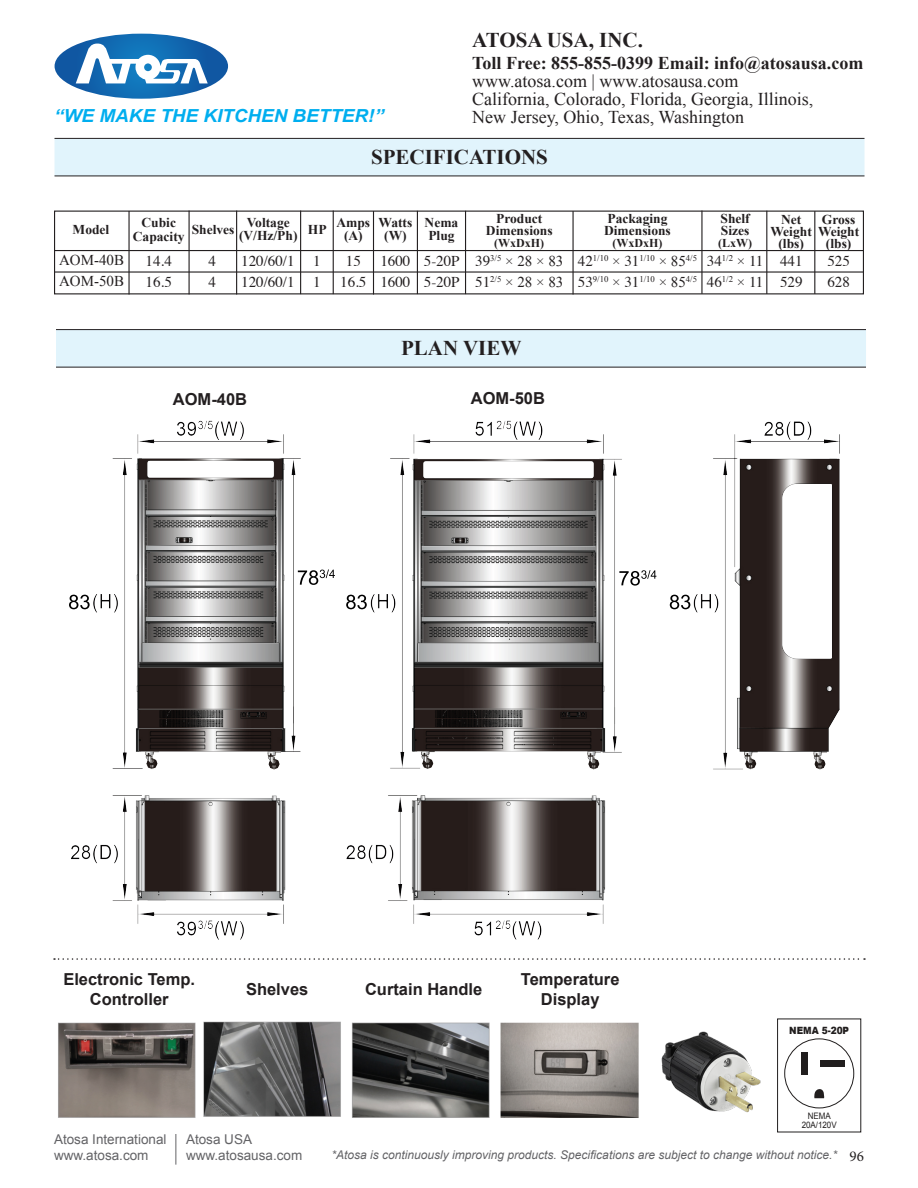
<style>
.page{position:relative;width:918px;height:1188px;background:#fff}
.page>*{position:absolute;margin:0;border:0;box-sizing:border-box;transform-origin:0 0}
.t1{font:700 21px "Times New Roman";color:#231f20}
.t2{font:18px/18px "Times New Roman";color:#231f20}
.t3{font:700 18px "Times New Roman";color:#231f20}
.t4{font:italic 700 18px "Arial";color:#00aeef;scale:1.05 1}
.Part_Numbers{font:700 16.5px/19.8px "Arial";color:#231f20;text-align:center}
.TableBody10{font:15px "Times";color:#231f20}
.TableBody10-2{font:15px "Times New Roman";color:#231f20}
.t5{font:15px "Minion Pro";color:#231f20}
.Table_Heading_10ptTimesNR{font:700 13.5px/12px "Times New Roman";color:#231f20;text-align:center}
.t6{font:13.5px "Arial";color:#636366}
.t7{font:italic 12px "Arial";color:#636366}
.Table_Heading_10ptTimesNR-2{font:700 12px "Times New Roman";color:#231f20}
.t8{font:900 10.05px "Arial";letter-spacing:-.005em;color:#211e1e;scale:.9 1}
.t9{font:8.85px/9.6px "Arial";letter-spacing:-.005em;color:#211e1e;text-align:center;scale:.9 1}
.TableBody10-3{font:8.7px "Times New Roman";color:#231f20}
.s1{font-family:"Times"}
.s2{font-family:"Times";font-size:15px}
.s3{font-size:15px}
.s4{font-family:"Times New Roman"}
</style>
<div class="page">
<svg style="left:55px;top:34px;width:173px;height:65px"></svg>
<div style="left:55px;top:138px;width:810px;height:38px;background:#e1f4fc"></div>
<hr style="left:55px;top:138px;width:810px;height:1px;background:#231f20">
<hr style="left:55px;top:176px;width:810px;height:1px;background:#231f20">
<hr style="left:176px;top:1134px;width:1px;height:31px;background:#636366">
<div style="left:56px;top:330px;width:810px;height:37px;background:#e1f4fc"></div>
<hr style="left:56px;top:329px;width:810px;height:1px;background:#231f20">
<hr style="left:56px;top:367px;width:810px;height:1px;background:#231f20">
<hr style="left:54px;top:250px;width:809px;height:1px;background:#231f20">
<hr style="left:54px;top:271px;width:810px;height:2px;background:#231f20">
<hr style="left:128px;top:211px;width:2px;height:83px;background:#231f20">
<hr style="left:189px;top:211px;width:1px;height:83px;background:#231f20">
<hr style="left:236px;top:211px;width:1px;height:83px;background:#231f20">
<hr style="left:417px;top:211px;width:1px;height:83px;background:#231f20">
<hr style="left:465px;top:211px;width:1px;height:83px;background:#231f20">
<hr style="left:333px;top:211px;width:1px;height:83px;background:#231f20">
<hr style="left:373px;top:211px;width:1px;height:83px;background:#231f20">
<hr style="left:766px;top:211px;width:1px;height:83px;background:#231f20">
<hr style="left:701px;top:211px;width:2px;height:83px;background:#231f20">
<hr style="left:300px;top:211px;width:1px;height:83px;background:#231f20">
<hr style="left:814px;top:211px;width:1px;height:83px;background:#231f20">
<hr style="left:572px;top:211px;width:2px;height:83px;background:#231f20">
<img style="left:71px;top:420px;width:795px;height:540px">
<img style="left:69px;top:595px;width:21px;height:14px">
<img style="left:298px;top:569px;width:37px;height:16px">
<img style="left:619px;top:570px;width:37px;height:16px">
<img style="left:346px;top:595px;width:21px;height:14px">
<img style="left:670px;top:595px;width:20px;height:14px">
<svg style="left:54px;top:958px;width:811px;height:2px"></svg>
<div style="left:785px;top:1039px;width:69px;height:69px;border:1px solid #211e1e;border-radius:50%"></div>
<svg style="left:814px;top:1089px;width:11px;height:9px"></svg>
<div style="left:802px;top:1052px;width:6px;height:22px;background:#211e1e"></div>
<div style="left:820px;top:1060px;width:25px;height:7px;background:#211e1e"></div>
<img style="left:58px;top:1021px;width:581px;height:97px">
<img style="left:661px;top:1031px;width:100px;height:82px">
<h1 class="t1" style="left:472px;top:25px;width:172px">ATOSA USA, INC.</h1>
<h2 class="t3" style="left:472px;top:50px;width:393px">Toll Free: 855-855-0399 Email: info@atosausa.com</h2>
<h2 class="t2" style="left:472px;top:72px;width:343px">www.atosa.com | www.atosausa.com<br>California, Colorado, Florida, Georgia, Illinois,</h2>
<h2 class="t4" style="left:54px;top:104px;width:315px">“WE MAKE THE KITCHEN BETTER!”</h2>
<h2 class="t2" style="left:472px;top:108px;width:273px">New Jersey, Ohio, Texas, Washington</h2>
<p class="t1" style="left:371px;top:143px;width:178px">SPECIFICATIONS</p>
<p class="Table_Heading_10ptTimesNR" style="left:73px;top:223px;width:38px">Model</p>
<p class="TableBody10-2" style="left:59px;top:250px;width:66px">AOM-40B</p>
<p class="TableBody10-2" style="left:59px;top:271px;width:66px">AOM-50B</p>
<p class="Table_Heading_10ptTimesNR" style="left:192px;top:223px;width:44px">Shelves</p>
<p class="Table_Heading_10ptTimesNR" style="left:308px;top:223px;width:20px">HP</p>
<p class="Table_Heading_10ptTimesNR" style="left:336px;top:216px;width:35px">Amps</p>
<p class="Table_Heading_10ptTimesNR" style="left:344px;top:230px;width:20px">(A)</p>
<p class="Table_Heading_10ptTimesNR" style="left:142px;top:216px;width:36px">Cubic</p>
<p class="Table_Heading_10ptTimesNR" style="left:133px;top:230px;width:53px">Capacity</p>
<p class="TableBody10" style="left:146px;top:247px;width:28px">14.4</p>
<p class="TableBody10" style="left:146px;top:268px;width:28px">16.5</p>
<p class="Table_Heading_10ptTimesNR" style="left:247px;top:216px;width:45px">Voltage</p>
<p class="Table_Heading_10ptTimesNR" style="left:239px;top:230px;width:60px">(V/Hz/Ph)</p>
<p class="TableBody10" style="left:346px;top:247px;width:16px">15</p>
<p class="TableBody10" style="left:340px;top:268px;width:28px">16.5</p>
<p class="TableBody10" style="left:241px;top:247px;width:55px">120/60/1</p>
<p class="TableBody10" style="left:241px;top:268px;width:55px">120/60/1</p>
<p class="TableBody10" style="left:209px;top:247px;width:9px">4</p>
<p class="TableBody10" style="left:209px;top:268px;width:9px">4</p>
<p class="TableBody10" style="left:313px;top:247px;width:9px">1</p>
<p class="TableBody10" style="left:313px;top:268px;width:9px">1</p>
<p class="Table_Heading_10ptTimesNR" style="left:379px;top:216px;width:35px">Watts</p>
<p class="Table_Heading_10ptTimesNR" style="left:384px;top:230px;width:24px">(W)</p>
<p class="TableBody10" style="left:380px;top:247px;width:31px">1600</p>
<p class="TableBody10" style="left:380px;top:268px;width:31px">1600</p>
<p class="Table_Heading_10ptTimesNR" style="left:425px;top:216px;width:35px">Nema</p>
<p class="Table_Heading_10ptTimesNR" style="left:428px;top:230px;width:28px">Plug</p>
<p class="TableBody10" style="left:424px;top:247px;width:37px">5-20P</p>
<p class="TableBody10" style="left:424px;top:268px;width:37px">5-20P</p>
<p class="Table_Heading_10ptTimesNR" style="left:496px;top:212px;width:48px">Product</p>
<p class="Table_Heading_10ptTimesNR" style="left:486px;top:224px;width:68px">Dimensions</p>
<p class="Table_Heading_10ptTimesNR-2" style="left:494px;top:235px;width:51px">(WxDxH)</p>
<p class="TableBody10-2" style="left:475px;top:251px;width:90px"><span class="s1">39</span><sup>3/5</sup> × 28 × 83</p>
<p class="TableBody10-2" style="left:475px;top:272px;width:90px"><span class="s1">51</span><sup>2/5</sup> × 28 × 83</p>
<p class="Table_Heading_10ptTimesNR" style="left:607px;top:212px;width:62px">Packaging</p>
<p class="Table_Heading_10ptTimesNR" style="left:604px;top:224px;width:68px">Dimensions</p>
<p class="Table_Heading_10ptTimesNR-2" style="left:613px;top:235px;width:51px">(WxDxH)</p>
<p class="TableBody10-3" style="left:578px;top:252px;width:121px"><span class="s2">42</span>1/10 <span class="s3">×</span> <span class="s2">31</span>1/10 <span class="s3">× 85</span>4/5</p>
<p class="TableBody10-3" style="left:578px;top:273px;width:121px"><span class="s2">53</span>9/10 <span class="s3">×</span> <span class="s2">31</span>1/10 <span class="s3">× 85</span>4/5</p>
<p class="Table_Heading_10ptTimesNR" style="left:721px;top:212px;width:31px">Shelf</p>
<p class="Table_Heading_10ptTimesNR" style="left:721px;top:224px;width:30px">Sizes</p>
<p class="Table_Heading_10ptTimesNR-2" style="left:718px;top:235px;width:35px">(LxW)</p>
<p class="TableBody10" style="left:707px;top:247px;width:58px">34<sup>1/2</sup> <span class="s4">×</span> 11</p>
<p class="TableBody10" style="left:707px;top:268px;width:58px">46<sup>1/2</sup> <span class="s4">×</span> 11</p>
<p class="Table_Heading_10ptTimesNR" style="left:781px;top:213px;width:22px">Net</p>
<p class="Table_Heading_10ptTimesNR" style="left:771px;top:225px;width:43px">Weight (lbs)</p>
<p class="Table_Heading_10ptTimesNR" style="left:822px;top:213px;width:35px">Gross</p>
<p class="Table_Heading_10ptTimesNR" style="left:818px;top:225px;width:43px">Weight</p>
<p class="Table_Heading_10ptTimesNR" style="left:826px;top:237px;width:27px">(lbs)</p>
<p class="TableBody10" style="left:780px;top:247px;width:24px">441</p>
<p class="TableBody10" style="left:780px;top:268px;width:24px">529</p>
<p class="TableBody10" style="left:827px;top:247px;width:24px">525</p>
<p class="TableBody10" style="left:827px;top:268px;width:24px">628</p>
<p class="t1" style="left:401px;top:334px;width:122px">PLAN VIEW</p>
<p class="Part_Numbers" style="left:173px;top:390px;width:76px">AOM-40B</p>
<p class="Part_Numbers" style="left:471px;top:389px;width:76px">AOM-50B</p>
<p class="Part_Numbers" style="left:63px;top:970px;width:133px">Electronic Temp.</p>
<p class="Part_Numbers" style="left:90px;top:990px;width:80px">Controller</p>
<p class="Part_Numbers" style="left:246px;top:980px;width:64px">Shelves</p>
<p class="Part_Numbers" style="left:365px;top:980px;width:119px">Curtain Handle</p>
<p class="Part_Numbers" style="left:521px;top:970px;width:100px">Temperature<br>Display</p>
<p class="t8" style="left:789px;top:1023px;width:68px">NEMA 5-20P</p>
<p class="t9" style="left:802px;top:1111px;width:40px">NEMA<br>20A/120V</p>
<p class="t6" style="left:54px;top:1130px;width:114px">Atosa International</p>
<p class="t6" style="left:54px;top:1146px;width:96px">www.atosa.com</p>
<p class="t6" style="left:186px;top:1130px;width:68px">Atosa USA</p>
<p class="t6" style="left:186px;top:1146px;width:118px">www.atosausa.com</p>
<p class="t7" style="left:332px;top:1147px;width:507px">*Atosa is continuously improving products. Specifications are subject to change without notice.*</p>
<p class="t5" style="left:850px;top:1146px;width:16px">96</p>
</div>
